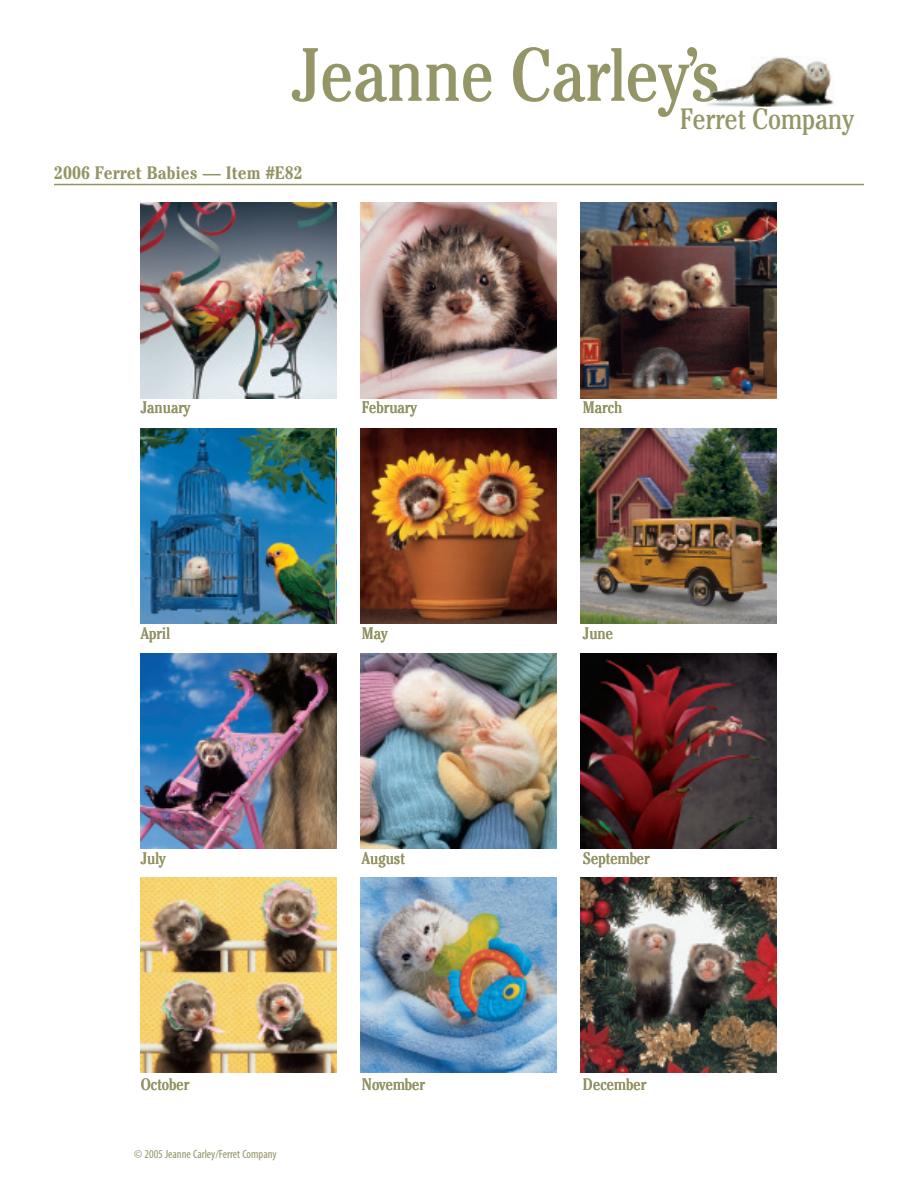
<style>
.page{position:relative;width:918px;height:1188px;background:#fff}
.page>*{position:absolute;margin:0;border:0;box-sizing:border-box;transform-origin:0 0}
.t1{font:condensed 75.3px "Cheltenham";color:#949667}
.t2{font:condensed 29.4px "Cheltenham";color:#949667}
.t3{font:700 condensed 18px "Cheltenham";color:#939465}
.t4{font:condensed 16.5px "Cheltenham";color:#939465}
.t5{font:condensed 12px "Myriad";color:#939465}
</style>
<div class="page">
<hr style="left:54px;top:184px;width:810px;height:1px;background:#939465">
<img style="left:706px;top:57px;width:128px;height:50px">
<img style="left:140px;top:202px;width:196px;height:196px">
<img style="left:361px;top:202px;width:195px;height:196px">
<img style="left:581px;top:202px;width:195px;height:196px">
<img style="left:140px;top:428px;width:195px;height:196px">
<img style="left:361px;top:428px;width:195px;height:196px">
<img style="left:581px;top:428px;width:195px;height:196px">
<img style="left:140px;top:653px;width:196px;height:196px">
<img style="left:361px;top:653px;width:195px;height:196px">
<svg style="left:581px;top:653px;width:195px;height:196px"></svg>
<img style="left:140px;top:877px;width:196px;height:196px">
<img style="left:361px;top:877px;width:195px;height:196px">
<img style="left:581px;top:877px;width:195px;height:196px">
<h1 class="t1" style="left:292px;top:48px;width:430px">Jeanne Carley’s</h1>
<h2 class="t2" style="left:680px;top:108px;width:175px">Ferret Company</h2>
<p class="t3" style="left:54px;top:166px;width:250px">2006 Ferret Babies — Item #E82</p>
<p class="t4" style="left:141px;top:401px;width:51px">January</p>
<p class="t4" style="left:362px;top:401px;width:56px">February</p>
<p class="t4" style="left:583px;top:401px;width:41px">March</p>
<p class="t4" style="left:141px;top:627px;width:31px">April</p>
<p class="t4" style="left:362px;top:627px;width:27px">May</p>
<p class="t4" style="left:583px;top:627px;width:32px">June</p>
<p class="t4" style="left:141px;top:852px;width:26px">July</p>
<p class="t4" style="left:362px;top:852px;width:45px">August</p>
<p class="t4" style="left:583px;top:852px;width:68px">September</p>
<p class="t4" style="left:141px;top:1078px;width:50px">October</p>
<p class="t4" style="left:362px;top:1078px;width:65px">November</p>
<p class="t4" style="left:583px;top:1078px;width:65px">December</p>
<p class="t5" style="left:134px;top:1150px;width:144px">© 2005 Jeanne Carley/Ferret Company</p>
</div>
